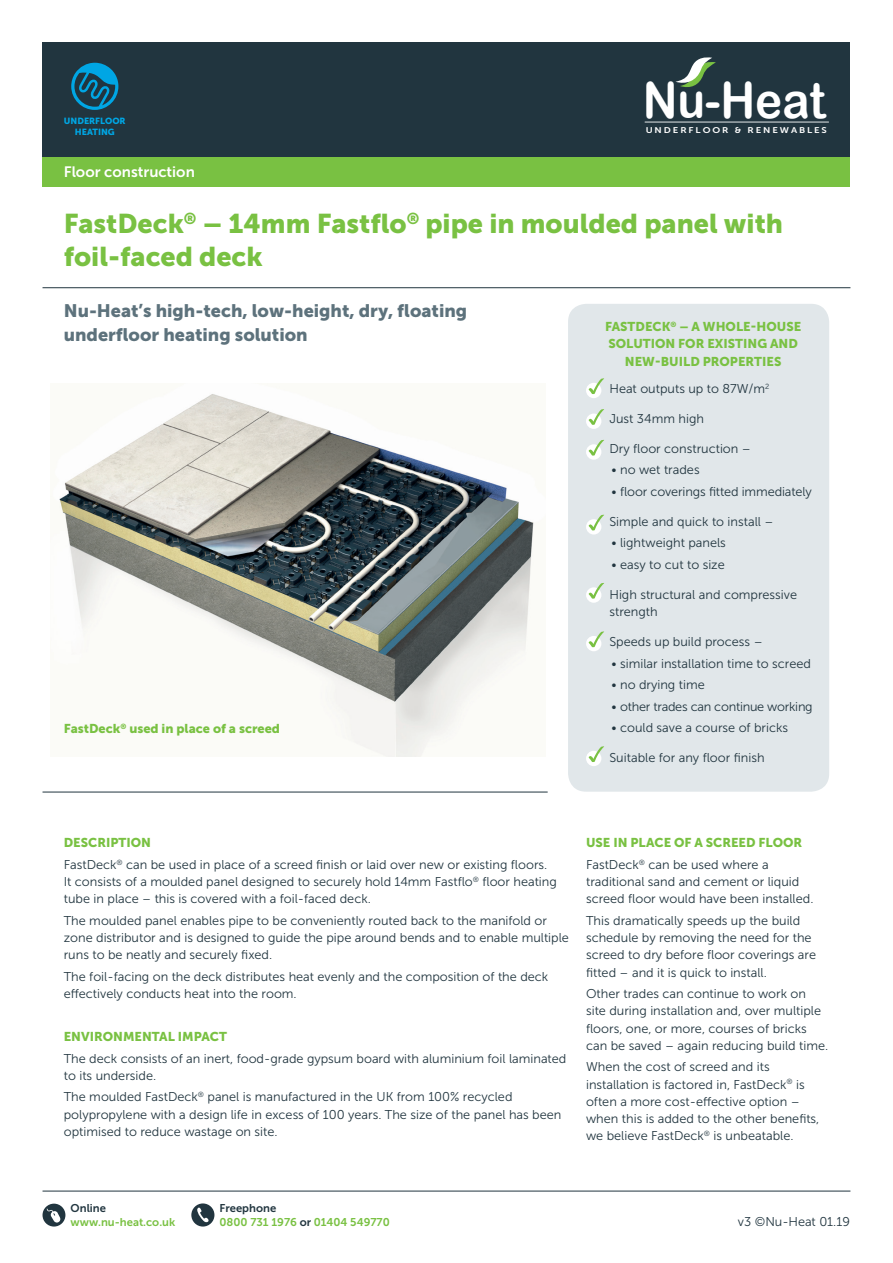
<style>
.page{position:relative;width:893px;height:1263px;background:#fff}
.page>*{position:absolute;margin:0;border:0;box-sizing:border-box;transform-origin:0 0}
.t1{font:49.95px "Arial Rounded MT Bold";color:#fff;scale:.92 1}
.t2{font:27px/33px "Museo Sans 900";color:#79c142}
.Paragraph_Style_2{font:18px/24px "Museo Sans 900";color:#5d727c}
.t3{font:15px "Museo Sans 700";color:#fff}
.t4{font:12.75px/17.2px "Museo Sans 300";color:#21353f}
.t5{font:12.75px/17.2px "Museo Sans 900";color:#79c142;text-align:center}
.t6{font:12.75px "Museo Sans 300";letter-spacing:-.02em;color:#21353f}
.t7{font:11.25px/13.5px "Museo Sans 700";color:#79c142}
.t8{font:11.25px "Museo Sans 700";color:#21353f}
.t9{font:8.85px/11.1px "Museo Sans 900";color:#00a6e4;text-align:center}
.t10{font:8.25px "Museo Sans 700";letter-spacing:.2em;color:#fff;scale:1.16 1}
.s1{color:#21353f}
</style>
<div class="page">
<div style="left:43px;top:43px;width:807px;height:114px;background:#21353f"></div>
<svg style="left:675px;top:57px;width:41px;height:30px"></svg>
<hr style="left:645px;top:122px;width:184px;height:1px;background:#fff">
<svg style="left:71px;top:63px;width:47px;height:47px"></svg>
<div style="left:43px;top:157px;width:807px;height:30px;background:#79c142"></div>
<hr style="left:43px;top:287px;width:807px;height:1px;background:#21353f">
<hr style="left:43px;top:1191px;width:807px;height:1px;background:#21353f">
<svg style="left:191px;top:1203px;width:23px;height:23px"></svg>
<svg style="left:43px;top:1203px;width:22px;height:23px"></svg>
<img style="left:59px;top:394px;width:475px;height:362px">
<div style="left:568px;top:304px;width:261px;height:488px;background:#e1e7ea;border-radius:18px"></div>
<div style="left:586px;top:383px;width:15px;height:15px;background:#fff;border-radius:50%"></div>
<svg style="left:589px;top:378px;width:15px;height:16px"></svg>
<div style="left:586px;top:519px;width:15px;height:15px;background:#fff;border-radius:50%"></div>
<svg style="left:589px;top:515px;width:15px;height:15px"></svg>
<div style="left:586px;top:414px;width:15px;height:15px;background:#fff;border-radius:50%"></div>
<svg style="left:589px;top:409px;width:15px;height:16px"></svg>
<div style="left:586px;top:636px;width:15px;height:15px;background:#fff;border-radius:50%"></div>
<svg style="left:589px;top:631px;width:15px;height:16px"></svg>
<div style="left:586px;top:587px;width:15px;height:16px;background:#fff;border-radius:50%"></div>
<svg style="left:589px;top:583px;width:15px;height:16px"></svg>
<div style="left:586px;top:444px;width:15px;height:16px;background:#fff;border-radius:50%"></div>
<svg style="left:589px;top:440px;width:15px;height:16px"></svg>
<hr style="left:43px;top:792px;width:505px;height:1px;background:#21353f">
<div style="left:586px;top:751px;width:15px;height:15px;background:#fff;border-radius:50%"></div>
<svg style="left:589px;top:746px;width:15px;height:16px"></svg>
<h1 class="t1" style="left:643px;top:70px;width:201px">Nu-Heat</h1>
<p class="t10" style="left:646px;top:126px;width:158px">UNDERFLOOR &amp; RENEWABLES</p>
<p class="t9" style="left:64px;top:115px;width:63px">UNDERFLOOR<br>HEATING</p>
<p class="t3" style="left:64px;top:164px;width:133px">Floor construction</p>
<h2 class="t2" style="left:64px;top:207px;width:721px">FastDeck<sup>®</sup> – 14mm Fastflo<sup>®</sup> pipe in moulded panel with foil-faced deck</h2>
<p class="Paragraph_Style_2" style="left:64px;top:299px;width:405px">Nu-Heat’s high-tech, low-height, dry, floating underfloor heating solution</p>
<p class="t5" style="left:64px;top:720px;width:218px">FastDeck<sup>®</sup> used in place of a screed</p>
<p class="t5" style="left:605px;top:318px;width:198px">FASTDECK<sup>®</sup> – A WHOLE-HOUSE<br>SOLUTION FOR EXISTING AND<br>NEW-BUILD PROPERTIES</p>
<p class="t4" style="left:609px;top:380px;width:162px">Heat outputs up to 87W/m<sup>2</sup></p>
<p class="t4" style="left:609px;top:410px;width:96px">Just 34mm high</p>
<p class="t4" style="left:609px;top:440px;width:143px">Dry floor construction –</p>
<p class="t4" style="left:612px;top:461px;width:90px">• no wet trades</p>
<p class="t4" style="left:612px;top:483px;width:202px">• floor coverings fitted immediately</p>
<p class="t4" style="left:609px;top:513px;width:166px">Simple and quick to install –</p>
<p class="t4" style="left:612px;top:534px;width:116px">• lightweight panels</p>
<p class="t4" style="left:612px;top:556px;width:115px">• easy to cut to size</p>
<p class="t4" style="left:609px;top:586px;width:189px">High structural and compressive strength</p>
<p class="t4" style="left:609px;top:633px;width:155px">Speeds up build process –</p>
<p class="t4" style="left:612px;top:655px;width:201px">• similar installation time to screed</p>
<p class="t4" style="left:612px;top:676px;width:95px">• no drying time</p>
<p class="t6" style="left:612px;top:699px;width:203px">• other trades can continue working</p>
<p class="t4" style="left:612px;top:719px;width:178px">• could save a course of bricks</p>
<p class="t4" style="left:609px;top:749px;width:157px">Suitable for any floor finish</p>
<p class="t5" style="left:64px;top:834px;width:89px">DESCRIPTION</p>
<p class="t4" style="left:64px;top:856px;width:495px">FastDeck<sup>®</sup> can be used in place of a screed finish or laid over new or existing floors.<br>It consists of a moulded panel designed to securely hold 14mm Fastflo<sup>®</sup> floor heating tube in place – this is covered with a foil-faced deck.</p>
<p class="t4" style="left:64px;top:912px;width:507px">The moulded panel enables pipe to be conveniently routed back to the manifold or zone distributor and is designed to guide the pipe around bends and to enable multiple runs to be neatly and securely fixed.</p>
<p class="t4" style="left:64px;top:968px;width:486px">The foil-facing on the deck distributes heat evenly and the composition of the deck effectively conducts heat into the room.</p>
<p class="t5" style="left:64px;top:1028px;width:165px">ENVIRONMENTAL IMPACT</p>
<p class="t4" style="left:64px;top:1050px;width:504px">The deck consists of an inert, food-grade gypsum board with aluminium foil laminated to its underside.</p>
<p class="t4" style="left:64px;top:1088px;width:499px">The moulded FastDeck<sup>®</sup> panel is manufactured in the UK from 100% recycled polypropylene with a design life in excess of 100 years. The size of the panel has been optimised to reduce wastage on site.</p>
<p class="t5" style="left:586px;top:834px;width:218px">USE IN PLACE OF A SCREED FLOOR</p>
<p class="t4" style="left:586px;top:856px;width:229px">FastDeck<sup>®</sup> can be used where a traditional sand and cement or liquid screed floor would have been installed.</p>
<p class="t4" style="left:586px;top:912px;width:232px">This dramatically speeds up the build schedule by removing the need for the screed to dry before floor coverings are fitted – and it is quick to install.</p>
<p class="t4" style="left:586px;top:985px;width:244px">Other trades can continue to work on site during installation and, over multiple floors, one, or more, courses of bricks can be saved – again reducing build time.</p>
<p class="t4" style="left:586px;top:1058px;width:235px">When the cost of screed and its installation is factored in, FastDeck<sup>®</sup> is often a more cost-effective option – when this is added to the other benefits, we believe FastDeck<sup>®</sup> is unbeatable.</p>
<p class="t8" style="left:71px;top:1202px;width:37px">Online</p>
<p class="t7" style="left:71px;top:1215px;width:106px">www.nu-heat.co.uk</p>
<p class="t4" style="left:738px;top:1213px;width:113px">v3 ©Nu-Heat 01.19</p>
<p class="t7" style="left:220px;top:1201px;width:172px"><span class="s1">Freephone<br></span>0800 731 1976 <span class="s1">or</span> 01404 549770</p>
</div>
